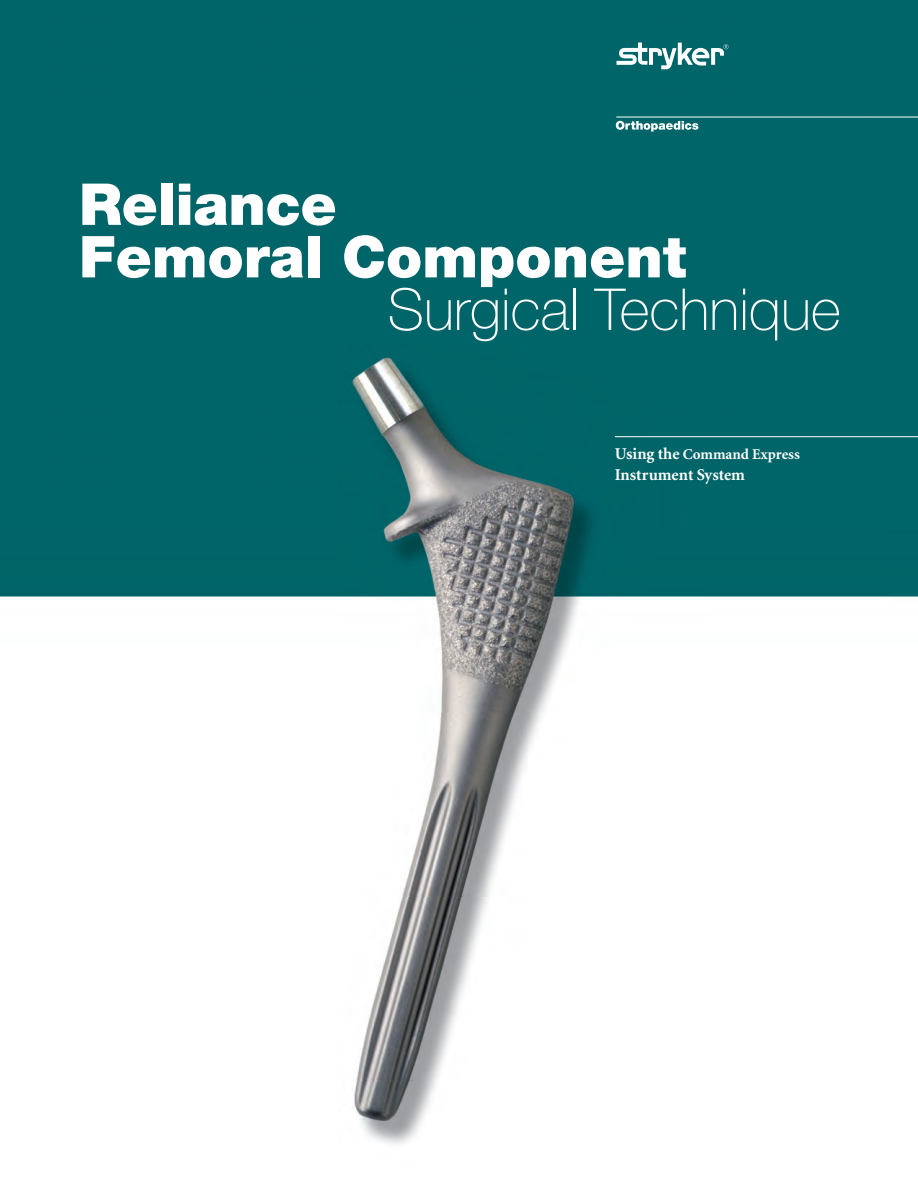
<style>
.page{position:relative;width:918px;height:1187px;background:#fff}
.page>*{position:absolute;margin:0;border:0;box-sizing:border-box;transform-origin:0 0}
.t1{font:900 57.75px/52.5px "Helvetica Neue";color:#fff}
.t2{font:100 57.75px "Helvetica Neue";color:#fff}
.t3{font:700 16.5px "Minion";color:#fff}
.t4{font:700 15px "Minion";color:#fff}
.s1{font-size:16.5px}
</style>
<div class="page">
<img style="left:0;top:0;width:918px;height:1144px">
<svg style="left:616px;top:42px;width:112px;height:27px"></svg>
<hr style="left:616px;top:117px;width:302px;height:1px;background:#fff">
<svg style="left:616px;top:121px;width:82px;height:11px"></svg>
<hr style="left:615px;top:436px;width:303px;height:1px;background:#fff">
<p class="t1" style="left:79px;top:183px;width:609px">Reliance<br>Femoral Component</p>
<p class="t2" style="left:388px;top:289px;width:455px">Surgical Technique</p>
<p class="t4" style="left:615px;top:449px;width:187px"><span class="s1">Using the</span> Command Express</p>
<p class="t3" style="left:615px;top:469px;width:132px">Instrument System</p>
</div>
